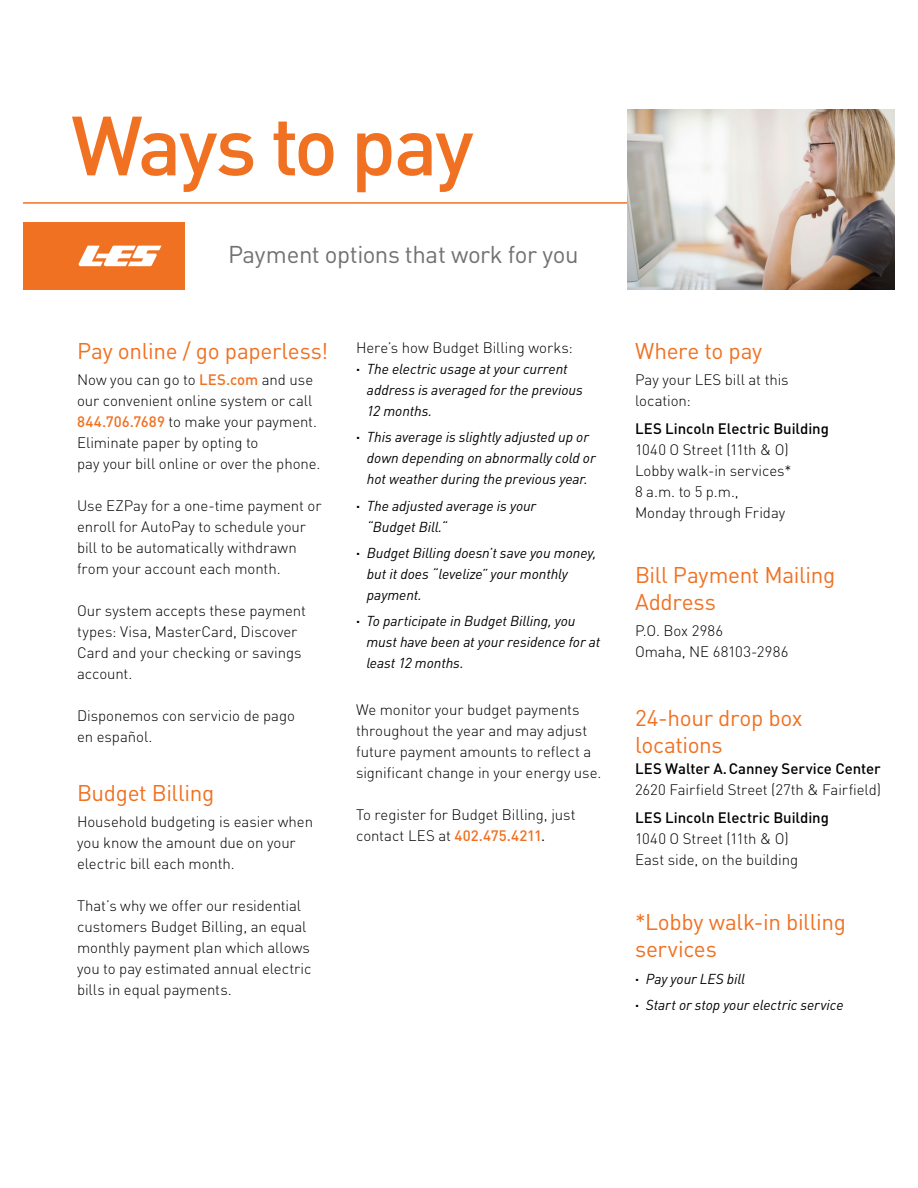
<style>
.page{position:relative;width:918px;height:1188px;background:#fff}
.page>*{position:absolute;margin:0;border:0;box-sizing:border-box;transform-origin:0 0}
.t1{font:500 82.5px "DINOT";letter-spacing:-.035em;color:#f07122}
.t2{font:24px "DINOT";letter-spacing:-.015em;color:#717073}
.t3{font:22.5px/27px "DINOT";letter-spacing:-.015em;color:#f07122}
.t4{font:300 15px/21px "DINOT";letter-spacing:-.005em;color:#000}
.t5{font:500 15px "DINOT";letter-spacing:-.005em;color:#000}
.t6{font:italic 14.25px/21px "DINOT";letter-spacing:-.005em;color:#000}
.s1{font-weight:500;color:#f07122}
.s2{font-weight:700;font-style:normal}
.s3{font-weight:400}
</style>
<div class="page">
<div style="left:23px;top:222px;width:162px;height:68px;background:#f07122"></div>
<svg style="left:80px;top:245px;width:82px;height:22px"></svg>
<svg style="left:78px;top:246px;width:84px;height:20px"></svg>
<hr style="left:23px;top:202px;width:662px;height:2px;background:#f07122">
<img style="left:627px;top:109px;width:268px;height:180px">
<h1 class="t1" style="left:71px;top:93px;width:404px">Ways to pay</h1>
<h2 class="t2" style="left:228px;top:240px;width:352px">Payment options that work for you</h2>
<h3 class="t3" style="left:77px;top:337px;width:253px">Pay online / go paperless!</h3>
<p class="t4" style="left:77px;top:369px;width:245px">Now you can go to <span class="s1">LES.com</span> and use our convenient online system or call <span class="s1">844.706.7689</span> to make your payment.<br>Eliminate paper by opting to<br>pay your bill online or over the phone.</p>
<p class="t4" style="left:77px;top:495px;width:246px">Use EZPay for a one-time payment or enroll for AutoPay to schedule your bill to be automatically withdrawn from your account each month.</p>
<p class="t4" style="left:77px;top:600px;width:230px">Our system accepts these payment types: Visa, MasterCard, Discover<br>Card and your checking or savings account.</p>
<p class="t4" style="left:77px;top:705px;width:219px">Disponemos con servicio de pago en español.</p>
<h3 class="t3" style="left:77px;top:779px;width:139px">Budget Billing</h3>
<p class="t4" style="left:77px;top:811px;width:238px">Household budgeting is easier when you know the amount due on your electric bill each month.</p>
<p class="t4" style="left:77px;top:895px;width:236px">That’s why we offer our residential customers Budget Billing, an equal monthly payment plan which allows you to pay estimated annual electric bills in equal payments.</p>
<p class="t4" style="left:356px;top:337px;width:218px">Here’s how Budget Billing works:</p>
<p class="t6" style="left:367px;top:358px;width:217px;text-indent:-11px"><span class="s2">·</span> The electric usage at your current address is averaged for the previous<br>12 months.</p>
<p class="t6" style="left:367px;top:427px;width:230px;text-indent:-11px"><span class="s2">·</span> This average is slightly adjusted up or down depending on abnormally cold or hot weather during the previous year.</p>
<p class="t6" style="left:367px;top:495px;width:171px;text-indent:-11px"><span class="s2">·</span> The adjusted average is your “Budget Bill.“</p>
<p class="t6" style="left:367px;top:542px;width:231px;text-indent:-11px"><span class="s2">·</span> Budget Billing doesn’t save you money, but it does “levelize” your monthly payment.</p>
<p class="t6" style="left:366px;top:610px;width:235px;text-indent:-10px"><span class="s2">·</span> To participate in Budget Billing, you must have been at your residence for at least 12 months.</p>
<p class="t4" style="left:356px;top:699px;width:247px">We monitor your budget payments throughout the year and may adjust future payment amounts to reflect a significant change in your energy use.</p>
<p class="t4" style="left:356px;top:804px;width:221px">To register for Budget Billing, just contact LES at <span class="s1">402.475.4211</span><span class="s3">.</span></p>
<h3 class="t3" style="left:635px;top:337px;width:129px">Where to pay</h3>
<p class="t4" style="left:635px;top:369px;width:155px">Pay your LES bill at this location:</p>
<p class="t5" style="left:635px;top:419px;width:196px">LES Lincoln Electric Building</p>
<p class="t4" style="left:635px;top:439px;width:158px">1040 O Street (11th &amp; O)<br>Lobby walk-in services*<br>8 a.m. to 5 p.m.,<br>Monday through Friday</p>
<h3 class="t3" style="left:635px;top:561px;width:202px">Bill Payment Mailing<br>Address</h3>
<p class="t4" style="left:635px;top:620px;width:155px">P.O. Box 2986<br>Omaha, NE 68103-2986</p>
<h3 class="t3" style="left:635px;top:704px;width:169px">24-hour drop box locations</h3>
<p class="t5" style="left:635px;top:759px;width:247px">LES Walter A. Canney Service Center</p>
<p class="t4" style="left:635px;top:779px;width:247px">2620 Fairfield Street (27th &amp; Fairfield)</p>
<p class="t5" style="left:635px;top:808px;width:196px">LES Lincoln Electric Building</p>
<p class="t4" style="left:635px;top:828px;width:165px">1040 O Street (11th &amp; O)<br>East side, on the building</p>
<p class="t3" style="left:635px;top:908px;width:212px">*Lobby walk-in billing services</p>
<p class="t6" style="left:635px;top:965px;width:210px;line-height:26.2px"><span class="s2">·</span> Pay your LES bill<br><span class="s2">·</span> Start or stop your electric service</p>
</div>
